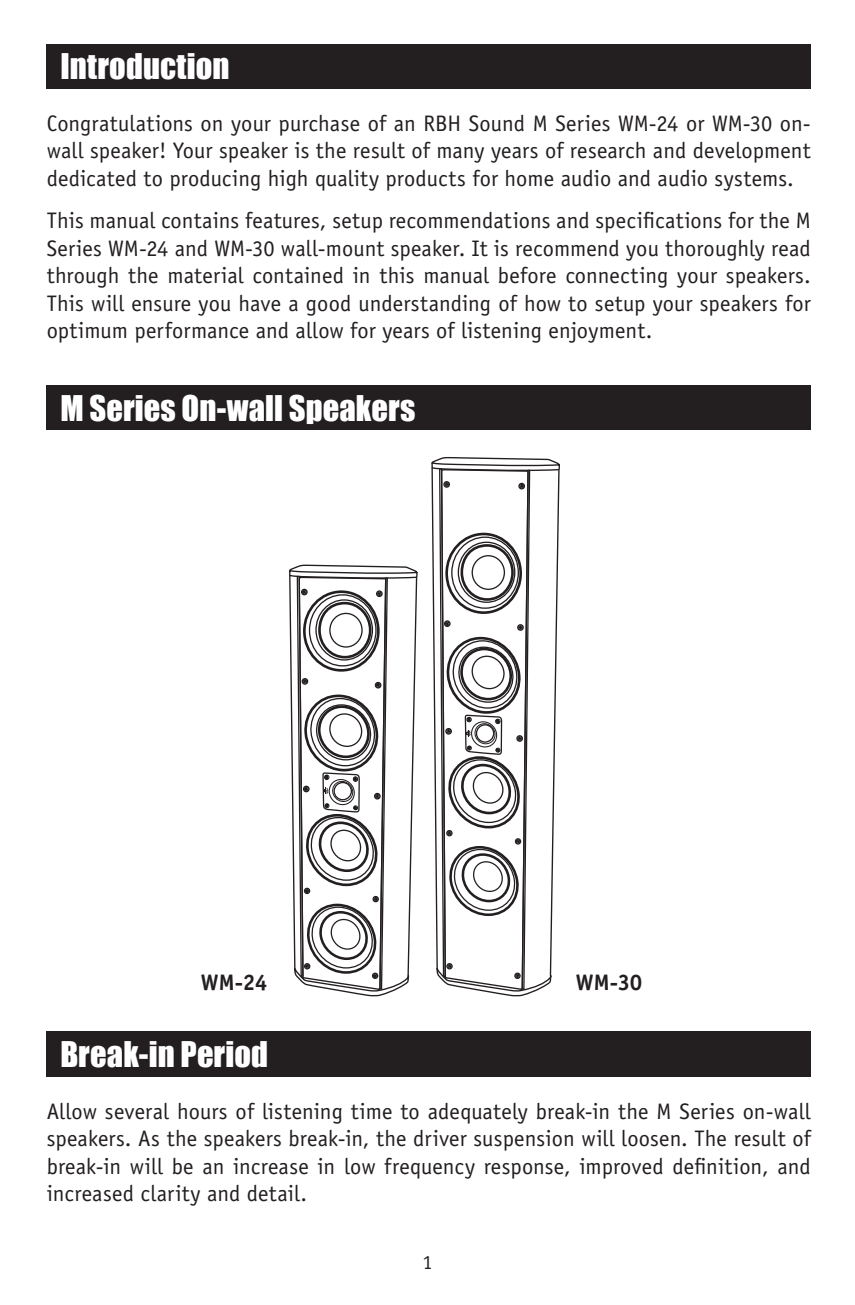
<style>
.page{position:relative;width:855px;height:1305px;background:#fff}
.page>*{position:absolute;margin:0;border:0;box-sizing:border-box;transform-origin:0 0}
.t1{font:32.5px "Impact";letter-spacing:.005em;color:#fff}
.t2{font:22.5px/27.5px "Officina Sans";letter-spacing:.005em;color:#231f20;text-align:justify}
.t3{font:700 22.5px "Officina Sans";letter-spacing:-.01em;color:#231f20}
.t4{font:20px "Officina Sans";color:#231f20}
</style>
<div class="page">
<div style="left:47px;top:44px;width:764px;height:45px;background:#231f20"></div>
<div style="left:47px;top:1031px;width:764px;height:46px;background:#231f20"></div>
<div style="left:46px;top:385px;width:765px;height:45px;background:#231f20"></div>
<svg style="left:289px;top:564px;width:129px;height:427px"></svg>
<svg style="left:442px;top:980px;width:110px;height:16px"></svg>
<svg style="left:431px;top:457px;width:129px;height:523px"></svg>
<h1 class="t1" style="left:60px;top:41px;width:171px">Introduction</h1>
<p class="t2" style="left:47px;top:110px;width:766px">Congratulations on your purchase of an RBH Sound M Series WM-24 or WM-30 on&shy;wall speaker! Your speaker is the result of many years of research and development dedicated to producing high quality products for home audio and audio systems.</p>
<p class="t2" style="left:47px;top:207px;width:766px">This manual contains features, setup recommendations and specifications for the M Series WM-24 and WM-30 wall-mount speaker. It is recommend you thoroughly read through the material contained in this manual before connecting your speakers.<br>This will ensure you have a good understanding of how to setup your speakers for optimum performance and allow for years of listening enjoyment.</p>
<h1 class="t1" style="left:60px;top:383px;width:357px">M Series On-wall Speakers</h1>
<p class="t3" style="left:201px;top:969px;width:68px">WM-24</p>
<p class="t3" style="left:576px;top:969px;width:68px">WM-30</p>
<h1 class="t1" style="left:60px;top:1029px;width:209px">Break-in Period</h1>
<p class="t2" style="left:47px;top:1097px;width:766px">Allow several hours of listening time to adequately break-in the M Series on-wall speakers. As the speakers break-in, the driver suspension will loosen. The result of break-in will be an increase in low frequency response, improved definition, and increased clarity and detail.</p>
<p class="t4" style="left:422px;top:1251px;width:11px">1</p>
</div>
